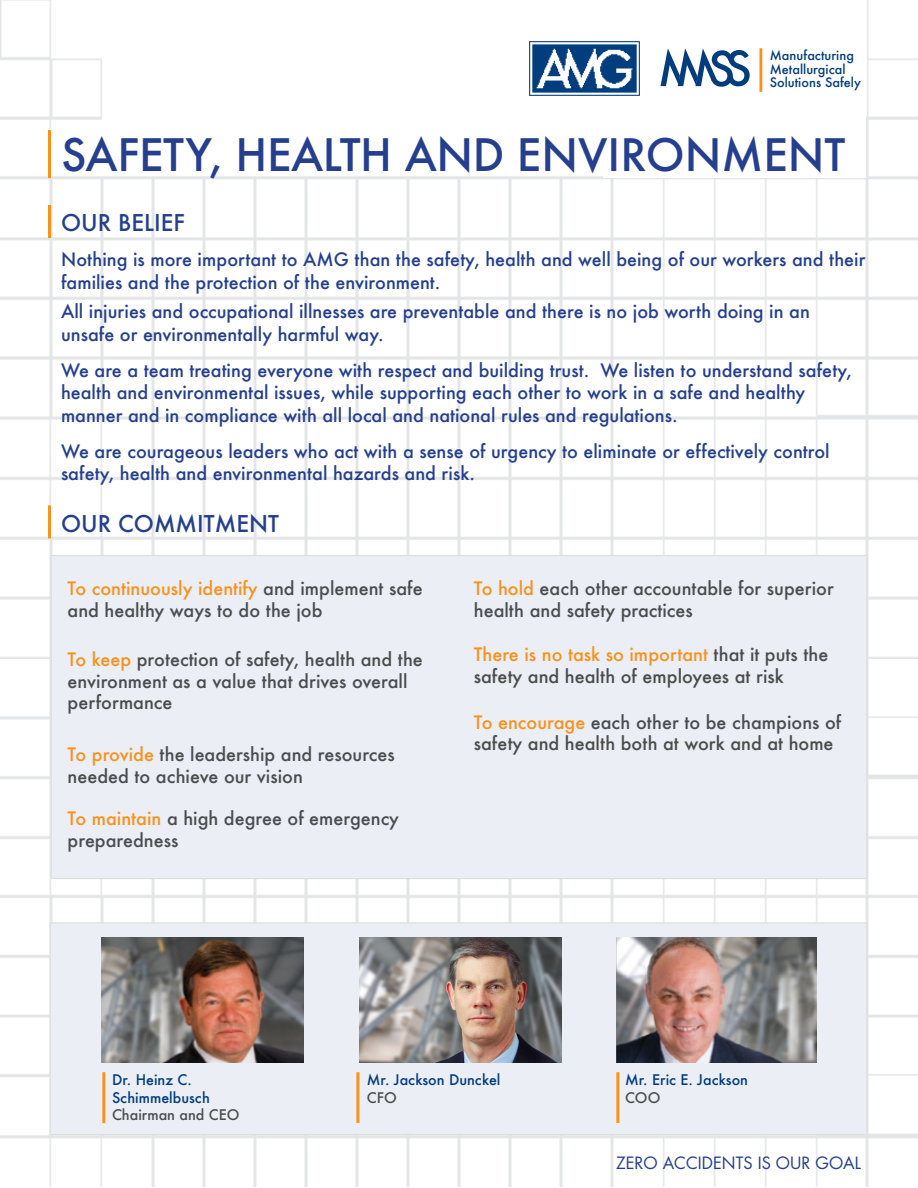
<style>
.page{position:relative;width:918px;height:1188px;background:#fff}
.page>*{position:absolute;margin:0;border:0;box-sizing:border-box;transform-origin:0 0}
.t1{font:500 43.5px "Futura";letter-spacing:-.01em;color:#253f8e}
.t2{font:500 22.5px "Futura";color:#253f8e}
.t3{font:500 18px/22.5px "Futura";color:#253f8e}
.t4{font:500 18px/21.6px "Futura";color:#4b4c4d}
.t5{font:16.5px "Futura";color:#253f8e}
.t6{font:500 14.25px/17.1px "Futura";color:#013d7d}
.t7{font:500 12.6px/13.5px "Futura";color:#013d7d}
.s1{color:#f7931d}
.s2{color:#4b4c4d}
</style>
<div class="page">
<img style="left:0;top:0;width:917px;height:1187px">
<div style="left:603px;top:105px;width:263px;height:73px;background:#fff"></div>
<div style="left:51px;top:555px;width:816px;height:324px;background:#ebeef5;border:1px solid #dcdddf"></div>
<div style="left:50px;top:922px;width:817px;height:213px;background:#ebeef5;border:1px solid #dcdddf"></div>
<hr style="left:48px;top:205px;width:3px;height:33px;background:#f7931d">
<hr style="left:48px;top:505px;width:3px;height:33px;background:#f7931d">
<svg style="left:661px;top:48px;width:89px;height:39px"></svg>
<hr style="left:759px;top:48px;width:3px;height:44px;background:#f7931d">
<img style="left:528px;top:40px;width:112px;height:56px">
<hr style="left:48px;top:130px;width:3px;height:48px;background:#f7931d">
<img style="left:102px;top:937px;width:201px;height:126px">
<hr style="left:102px;top:1072px;width:3px;height:51px;background:#f7931d">
<img style="left:616px;top:937px;width:200px;height:126px">
<hr style="left:616px;top:1072px;width:3px;height:51px;background:#f7931d">
<hr style="left:356px;top:1072px;width:3px;height:51px;background:#f7931d">
<img style="left:360px;top:937px;width:201px;height:126px">
<p class="t7" style="left:770px;top:49px;width:93px">Manufacturing<br>Metallurgical<br>Solutions Safely</p>
<p class="t1" style="left:61px;top:125px;width:786px">SAFETY, HEALTH AND ENVIRONMENT</p>
<p class="t2" style="left:61px;top:207px;width:125px">OUR BELIEF</p>
<p class="t3" style="left:61px;top:248px;width:806px">Nothing is more important to AMG than the safety, health and well being of our workers and their families and the protection of the environment.</p>
<p class="t3" style="left:61px;top:300px;width:750px">All injuries and occupational illnesses are preventable and there is no job worth doing in an unsafe or environmentally harmful way.</p>
<p class="t3" style="left:61px;top:358px;width:792px">We are a team treating everyone with respect and building trust. We listen to understand safety, health and environmental issues, while supporting each other to work in a safe and healthy manner and in compliance with all local and national rules and regulations.</p>
<p class="t3" style="left:61px;top:439px;width:770px">We are courageous leaders who act with a sense of urgency to eliminate or effectively control safety, health and environmental hazards and risk.</p>
<p class="t2" style="left:61px;top:508px;width:219px">OUR COMMITMENT</p>
<p class="t4" style="left:68px;top:577px;width:357px"><span class="s1">To continuously identify</span> and implement safe and healthy ways to do the job</p>
<p class="t4" style="left:474px;top:577px;width:361px"><span class="s1">To hold</span> each other accountable for superior health and safety practices</p>
<p class="t4" style="left:68px;top:648px;width:357px"><span class="s1">To keep</span> protection of safety, health and the environment as a value that drives overall performance</p>
<p class="t4" style="left:474px;top:644px;width:356px"><span class="s1">There is no task so important</span> that it puts the safety and health of employees at risk</p>
<p class="t4" style="left:68px;top:743px;width:329px"><span class="s1">To provide</span> the leadership and resources needed to achieve our vision</p>
<p class="t4" style="left:474px;top:711px;width:369px"><span class="s1">To encourage</span> each other to be champions of safety and health both at work and at home</p>
<p class="t4" style="left:68px;top:808px;width:333px"><span class="s1">To maintain</span> a high degree of emergency preparedness</p>
<p class="t6" style="left:112px;top:1071px;width:129px">Dr. Heinz C.<br>Schimmelbusch<br><span class="s2">Chairman and CEO</span></p>
<p class="t6" style="left:625px;top:1071px;width:125px">Mr. Eric E. Jackson<br><span class="s2">COO</span></p>
<p class="t6" style="left:367px;top:1071px;width:135px">Mr. Jackson Dunckel<br><span class="s2">CFO</span></p>
<p class="t5" style="left:616px;top:1152px;width:246px">ZERO ACCIDENTS IS OUR GOAL</p>
</div>
